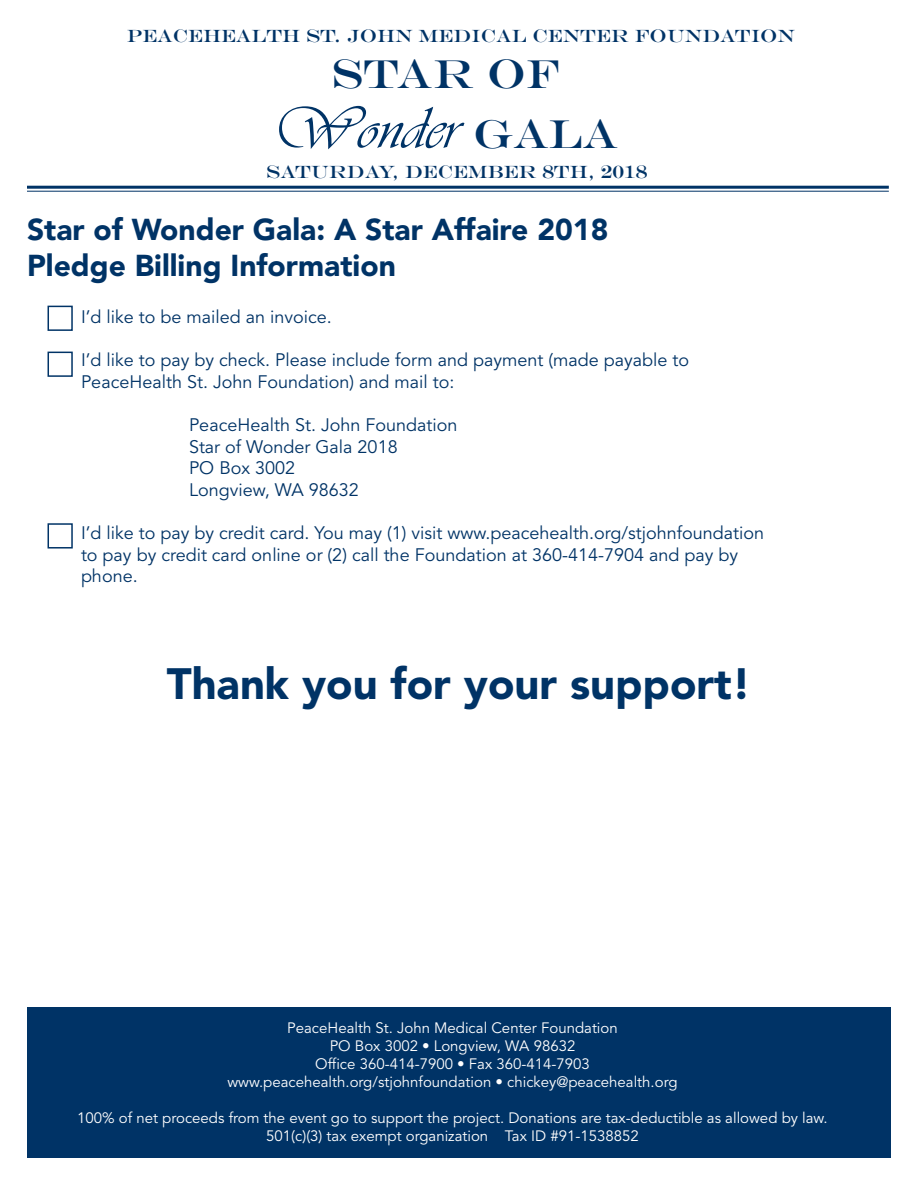
<style>
.page{position:relative;width:918px;height:1188px;background:#fff}
.page>*{position:absolute;margin:0;border:0;box-sizing:border-box;transform-origin:0 0}
.t1{font:61.5px "Vivaldii";color:#036}
.t2{font:900 43.5px "Avenir";color:#036}
.t3{font:40.95px "Engravers";color:#036}
.t4{font:900 30px "Avenir";color:#036}
.t5{font:18px/21.6px "Avenir";color:#036}
.t6{font:18px "Engravers";color:#036}
.t7{font:15px/18px "Avenir";color:#fff;text-align:center}
.s1{font-family:"Engravers";font-size:40.95px}
</style>
<div class="page">
<div style="left:27px;top:1008px;width:864px;height:150px;background:#036"></div>
<hr style="left:27px;top:186px;width:862px;height:3px;background:#036">
<hr style="left:27px;top:191px;width:862px;height:1px;background:#036">
<div style="left:48px;top:306px;width:25px;height:25px;border:2px solid #036"></div>
<div style="left:48px;top:352px;width:25px;height:25px;border:2px solid #036"></div>
<div style="left:48px;top:523px;width:25px;height:26px;border:2px solid #036"></div>
<p class="t6" style="left:127px;top:25px;width:670px">PEACEHEALTH ST. JOHN MEDICAL CENTER FOUNDATION</p>
<h3 class="t3" style="left:331px;top:50px;width:230px">STAR OF</h3>
<h1 class="t1" style="left:273px;top:92px;width:347px">Wonder <span class="s1">GALA</span></h1>
<p class="t6" style="left:266px;top:161px;width:383px">SATURDAY, DECEMBER 8TH, 2018</p>
<p class="t4" style="left:27px;top:212px;width:583px">Star of Wonder Gala: A Star Affaire 2018</p>
<p class="t4" style="left:27px;top:248px;width:370px">Pledge Billing Information</p>
<p class="t5" style="left:81px;top:307px;width:252px">I’d like to be mailed an invoice.</p>
<p class="t5" style="left:81px;top:350px;width:610px">I’d like to pay by check. Please include form and payment (made payable to<br>PeaceHealth St. John Foundation) and mail to:</p>
<p class="t5" style="left:189px;top:415px;width:270px">PeaceHealth St. John Foundation</p>
<p class="t5" style="left:189px;top:436px;width:210px">Star of Wonder Gala 2018</p>
<p class="t5" style="left:189px;top:458px;width:108px">PO Box 3002</p>
<p class="t5" style="left:189px;top:479px;width:171px">Longview, WA 98632</p>
<p class="t5" style="left:81px;top:523px;width:685px">I’d like to pay by credit card. You may (1) visit www.peacehealth.org/stjohnfoundation</p>
<p class="t5" style="left:81px;top:544px;width:659px">to pay by credit card online or (2) call the Foundation at 360-414-7904 and pay by</p>
<p class="t5" style="left:81px;top:566px;width:58px">phone.</p>
<p class="t2" style="left:167px;top:658px;width:586px">Thank you for your support!</p>
<p class="t7" style="left:227px;top:1019px;width:452px">PeaceHealth St. John Medical Center Foundation<br>PO Box 3002 • Longview, WA 98632<br>Office 360-414-7900 • Fax 360-414-7903 www.peacehealth.org/stjohnfoundation • chickey@peacehealth.org</p>
<p class="t7" style="left:77px;top:1109px;width:752px">100% of net proceeds from the event go to support the project. Donations are tax-deductible as allowed by law.<br>501(c)(3) tax exempt organization Tax ID #91-1538852</p>
</div>
